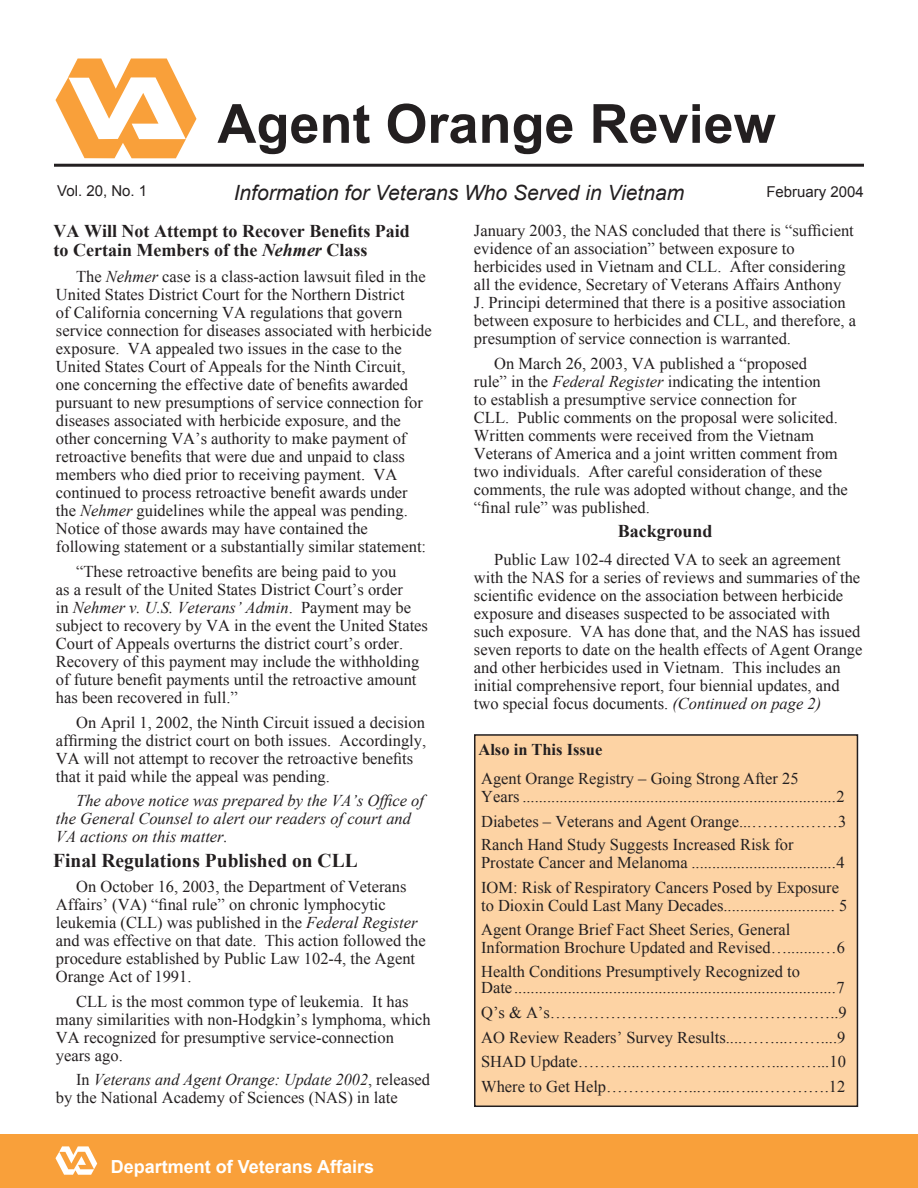
<style>
.page{position:relative;width:918px;height:1188px;background:#fff}
.page>*{position:absolute;margin:0;border:0;box-sizing:border-box;transform-origin:0 0}
.t1{font:700 54px "Arial";color:#231f20}
.t2{font:italic 21px "Arial";color:#231f20}
.t3{font:700 19.5px "Times New Roman";color:#231f20}
.t4{font:700 18px/19.5px "Times New Roman";color:#231f20}
.t5{font:700 18px "Arial";color:#fff}
.t6{font:16.5px/18px "Times New Roman";color:#231f20}
.t7{font:italic 16.5px/18px "Times New Roman";color:#231f20}
.t8{font:700 16.5px "Times New Roman";color:#231f20}
.t9{font:15px "Arial";color:#231f20}
.s1{font-style:italic}
</style>
<div class="page">
<div style="left:0;top:1134px;width:918px;height:54px;background:#f9a03a"></div>
<hr style="left:54px;top:164px;width:810px;height:3px;background:#231f20">
<svg style="left:56px;top:1146px;width:41px;height:29px"></svg>
<svg style="left:55px;top:59px;width:141px;height:99px"></svg>
<div style="left:475px;top:735px;width:382px;height:371px;background:#fdd3a4"></div>
<div style="left:474px;top:734px;width:384px;height:373px;border:1px solid #231f20"></div>
<h1 class="t1" style="left:218px;top:86px;width:560px">Agent Orange Review</h1>
<p class="t9" style="left:57px;top:180px;width:92px">Vol. 20, No. 1</p>
<p class="t2" style="left:234px;top:178px;width:452px">Information for Veterans Who Served in Vietnam</p>
<p class="t9" style="left:766px;top:182px;width:99px">February 2004</p>
<p class="t4" style="left:54px;top:220px;width:358px">VA Will Not Attempt to Recover Benefits Paid to Certain Members of the <span class="s1">Nehmer</span> Class</p>
<p class="t6" style="left:56px;top:267px;width:377px;text-indent:20px">The <span class="s1">Nehmer</span> case is a class-action lawsuit filed in the United States District Court for the Northern District<br>of California concerning VA regulations that govern service connection for diseases associated with herbicide exposure. VA appealed two issues in the case to the United States Court of Appeals for the Ninth Circuit, one concerning the effective date of benefits awarded pursuant to new presumptions of service connection for diseases associated with herbicide exposure, and the other concerning VA’s authority to make payment of retroactive benefits that were due and unpaid to class members who died prior to receiving payment. VA continued to process retroactive benefit awards under the <span class="s1">Nehmer</span> guidelines while the appeal was pending.<br>Notice of those awards may have contained the following statement or a substantially similar statement:</p>
<p class="t6" style="left:56px;top:562px;width:374px;text-indent:20px">“These retroactive benefits are being paid to you<br>as a result of the United States District Court’s order<br>in <span class="s1">Nehmer v. U.S. Veterans’ Admin</span>. Payment may be subject to recovery by VA in the event the United States Court of Appeals overturns the district court’s order.<br>Recovery of this payment may include the withholding of future benefit payments until the retroactive amount has been recovered in full.”</p>
<p class="t6" style="left:56px;top:713px;width:372px;text-indent:20px">On April 1, 2002, the Ninth Circuit issued a decision affirming the district court on both issues. Accordingly, VA will not attempt to recover the retroactive benefits that it paid while the appeal was pending.</p>
<p class="t7" style="left:56px;top:791px;width:370px;text-indent:20px">The above notice was prepared by the VA’s Office of the General Counsel to alert our readers of court and<br>VA actions on this matter.</p>
<p class="t6" style="left:56px;top:877px;width:371px;text-indent:20px">On October 16, 2003, the Department of Veterans Affairs’ (VA) “final rule” on chronic lymphocytic leukemia (CLL) was published in the <span class="s1">Federal Register </span>and was effective on that date. This action followed the procedure established by Public Law 102-4, the Agent Orange Act of 1991.</p>
<p class="t6" style="left:56px;top:992px;width:376px;text-indent:20px">CLL is the most common type of leukemia. It has many similarities with non-Hodgkin’s lymphoma, which VA recognized for presumptive service-connection years ago.</p>
<p class="t6" style="left:56px;top:1071px;width:376px;text-indent:20px">In <span class="s1">Veterans and Agent Orange: Update 2002</span>, released by the National Academy of Sciences (NAS) in late</p>
<p class="t3" style="left:53px;top:847px;width:306px">Final Regulations Published on CLL</p>
<p class="t5" style="left:111px;top:1154px;width:265px">Department of Veterans Affairs</p>
<p class="t6" style="left:474px;top:221px;width:384px">January 2003, the NAS concluded that there is “sufficient evidence of an association” between exposure to herbicides used in Vietnam and CLL. After considering all the evidence, Secretary of Veterans Affairs Anthony J. Principi determined that there is a positive association between exposure to herbicides and CLL, and therefore, a presumption of service connection is warranted.</p>
<p class="t6" style="left:474px;top:354px;width:375px;text-indent:20px">On March 26, 2003, VA published a “proposed<br>rule” in the <span class="s1">Federal Register</span> indicating the intention<br>to establish a presumptive service connection for<br>CLL. Public comments on the proposal were solicited.<br>Written comments were received from the Vietnam Veterans of America and a joint written comment from two individuals. After careful consideration of these comments, the rule was adopted without change, and the “final rule” was published.</p>
<p class="t6" style="left:474px;top:550px;width:390px;text-indent:20px">Public Law 102-4 directed VA to seek an agreement with the NAS for a series of reviews and summaries of the scientific evidence on the association between herbicide exposure and diseases suspected to be associated with such exposure. VA has done that, and the NAS has issued seven reports to date on the health effects of Agent Orange and other herbicides used in Vietnam. This includes an initial comprehensive report, four biennial updates, and two special focus documents. <span class="s1">(Continued on page 2)</span></p>
<p class="t4" style="left:618px;top:521px;width:96px">Background</p>
<p class="t8" style="left:478px;top:738px;width:125px">Also in This Issue</p>
<p class="t6" style="left:481px;top:769px;width:365px">Agent Orange Registry – Going Strong After 25<br>Years ............................................................................2</p>
<p class="t6" style="left:481px;top:809px;width:367px;line-height:23.2px">Diabetes – Veterans and Agent Orange...……….……3<br>Ranch Hand Study Suggests Increased Risk for</p>
<p class="t6" style="left:481px;top:850px;width:365px;line-height:24.8px">Prostate Cancer and Melanoma ...................................4<br>IOM: Risk of Respiratory Cancers Posed by Exposure</p>
<p class="t6" style="left:481px;top:892px;width:368px;line-height:24.8px">to Dioxin Could Last Many Decades........................... 5<br>Agent Orange Brief Fact Sheet Series, General</p>
<p class="t6" style="left:481px;top:936px;width:365px;line-height:23.2px">Information Brochure Updated and Revised…........…6<br>Health Conditions Presumptively Recognized to</p>
<p class="t6" style="left:481px;top:975px;width:367px;line-height:24.8px">Date ..............................................................................7<br>Q’s &amp; A’s……………………………………………..9<br>AO Review Readers’ Survey Results....……...……....9<br>SHAD Update………...……………………...……...10<br>Where to Get Help……………...…...…...………….12</p>
</div>
